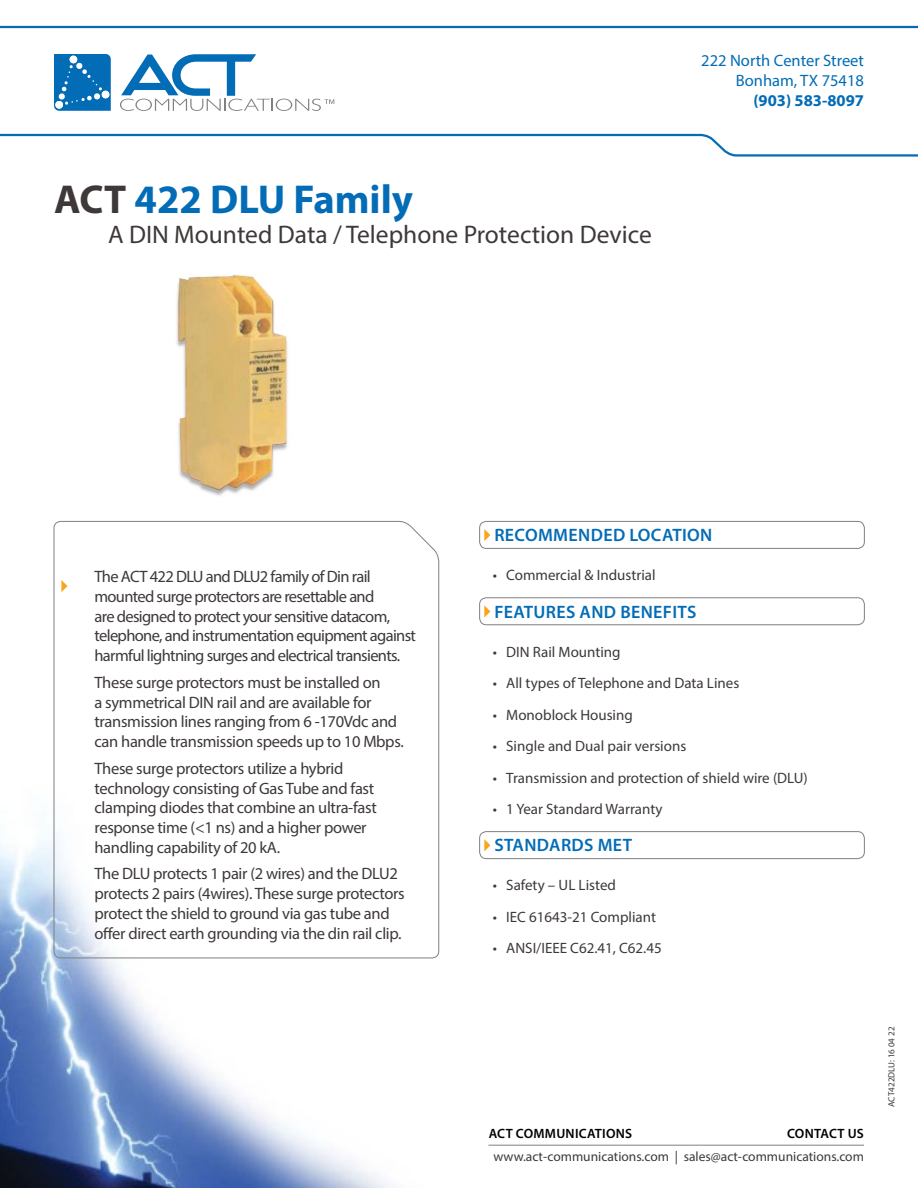
<style>
.page{position:relative;width:918px;height:1188px;background:#fff}
.page>*{position:absolute;margin:0;border:0;box-sizing:border-box;transform-origin:0 0}
.t1{font:700 40.5px "Myriad Pro";color:#036cb6}
.t2{font:25.5px "Myriad Pro";color:#3e3938}
.t3{font:600 18px "Myriad Pro";letter-spacing:.02em;color:#036cb6}
.t4{font:16.5px/19.8px "Myriad Pro";letter-spacing:-.02em;color:#3e3938}
.t5{font:16.5px/19.8px "Myriad Pro";letter-spacing:-.04em;color:#3e3938}
.t6{font:16.5px/19.8px "Myriad Pro";color:#036cb6;text-align:right}
.t7{font:700 16.5px "Myriad Pro";color:#036cb6}
.t8{font:15px "Myriad Pro";color:#3e3938}
.t9{font:13.5px "Myriad Pro";color:#3e3938}
.t10{font:600 13.5px "Myriad Pro";letter-spacing:.02em;color:#000}
.t11{font:9px "Myriad Pro";color:#3e3938}
.s1{color:#3e3938}
</style>
<div class="page">
<svg style="left:0;top:25px;width:918px;height:132px"></svg>
<svg style="left:54px;top:54px;width:57px;height:57px;background:#207cbe"></svg>
<svg style="left:120px;top:54px;width:214px;height:57px"></svg>
<img style="left:0;top:826px;width:393px;height:362px">
<hr style="left:489px;top:1145px;width:375px;height:1px;background:#807f83">
<svg style="left:53px;top:521px;width:387px;height:438px"></svg>
<svg style="left:484px;top:529px;width:6px;height:12px"></svg>
<div style="left:479px;top:521px;width:386px;height:28px;border:1px solid #807f83;border-radius:7px"></div>
<svg style="left:484px;top:605px;width:6px;height:13px"></svg>
<div style="left:479px;top:597px;width:386px;height:28px;border:1px solid #807f83;border-radius:7px"></div>
<svg style="left:484px;top:839px;width:6px;height:12px"></svg>
<div style="left:479px;top:831px;width:386px;height:28px;border:1px solid #807f83;border-radius:7px"></div>
<svg style="left:61px;top:580px;width:7px;height:12px"></svg>
<img style="left:176px;top:274px;width:112px;height:222px">
<h1 class="t1" style="left:54px;top:173px;width:361px"><span class="s1">ACT</span> 422 DLU Family</h1>
<h2 class="t2" style="left:108px;top:219px;width:545px">A DIN Mounted Data / Telephone Protection Device</h2>
<p class="t6" style="left:701px;top:51px;width:164px">222 North Center Street<br>Bonham, TX 75418</p>
<p class="t7" style="left:753px;top:90px;width:112px">(903) 583-8097</p>
<p class="t5" style="left:94px;top:566px;width:323px">The ACT 422 DLU and DLU2 family of Din rail mounted surge protectors are resettable and<br>are designed to protect your sensitive datacom, telephone, and instrumentation equipment against harmful lightning surges and electrical transients.</p>
<p class="t4" style="left:94px;top:672px;width:311px">These surge protectors must be installed on<br>a symmetrical DIN rail and are available for transmission lines ranging from 6 -170Vdc and can handle transmission speeds up to 10 Mbps.</p>
<p class="t4" style="left:94px;top:758px;width:284px">These surge protectors utilize a hybrid technology consisting of Gas Tube and fast clamping diodes that combine an ultra-fast response time (&lt;1 ns) and a higher power handling capability of 20 kA.</p>
<p class="t4" style="left:94px;top:864px;width:312px">The DLU protects 1 pair (2 wires) and the DLU2 protects 2 pairs (4wires). These surge protectors protect the shield to ground via gas tube and offer direct earth grounding via the din rail clip.</p>
<p class="t3" style="left:494px;top:524px;width:220px">RECOMMENDED LOCATION</p>
<p class="t8" style="left:493px;top:566px;width:164px">• Commercial &amp; Industrial</p>
<p class="t3" style="left:494px;top:600px;width:204px">FEATURES AND BENEFITS</p>
<p class="t8" style="left:493px;top:642px;width:129px">• DIN Rail Mounting</p>
<p class="t8" style="left:493px;top:674px;width:248px">• All types of Telephone and Data Lines</p>
<p class="t8" style="left:493px;top:705px;width:142px">• Monoblock Housing</p>
<p class="t8" style="left:493px;top:737px;width:195px">• Single and Dual pair versions</p>
<p class="t8" style="left:493px;top:768px;width:317px">• Transmission and protection of shield wire (DLU)</p>
<p class="t8" style="left:493px;top:800px;width:171px">• 1 Year Standard Warranty</p>
<p class="t3" style="left:494px;top:834px;width:139px">STANDARDS MET</p>
<p class="t8" style="left:493px;top:876px;width:125px">• Safety – UL Listed</p>
<p class="t8" style="left:493px;top:908px;width:165px">• IEC 61643-21 Compliant</p>
<p class="t8" style="left:493px;top:939px;width:171px">• ANSI/IEEE C62.41, C62.45</p>
<p class="t10" style="left:489px;top:1125px;width:145px">ACT COMMUNICATIONS</p>
<p class="t10" style="left:787px;top:1125px;width:78px">CONTACT US</p>
<p class="t9" style="left:493px;top:1148px;width:372px">www.act-communications.com | sales@act-communications.com</p>
<p class="t11" style="left:886px;top:1107px;width:82px;rotate:-90deg">ACT422DLU: 16 04 22</p>
</div>
